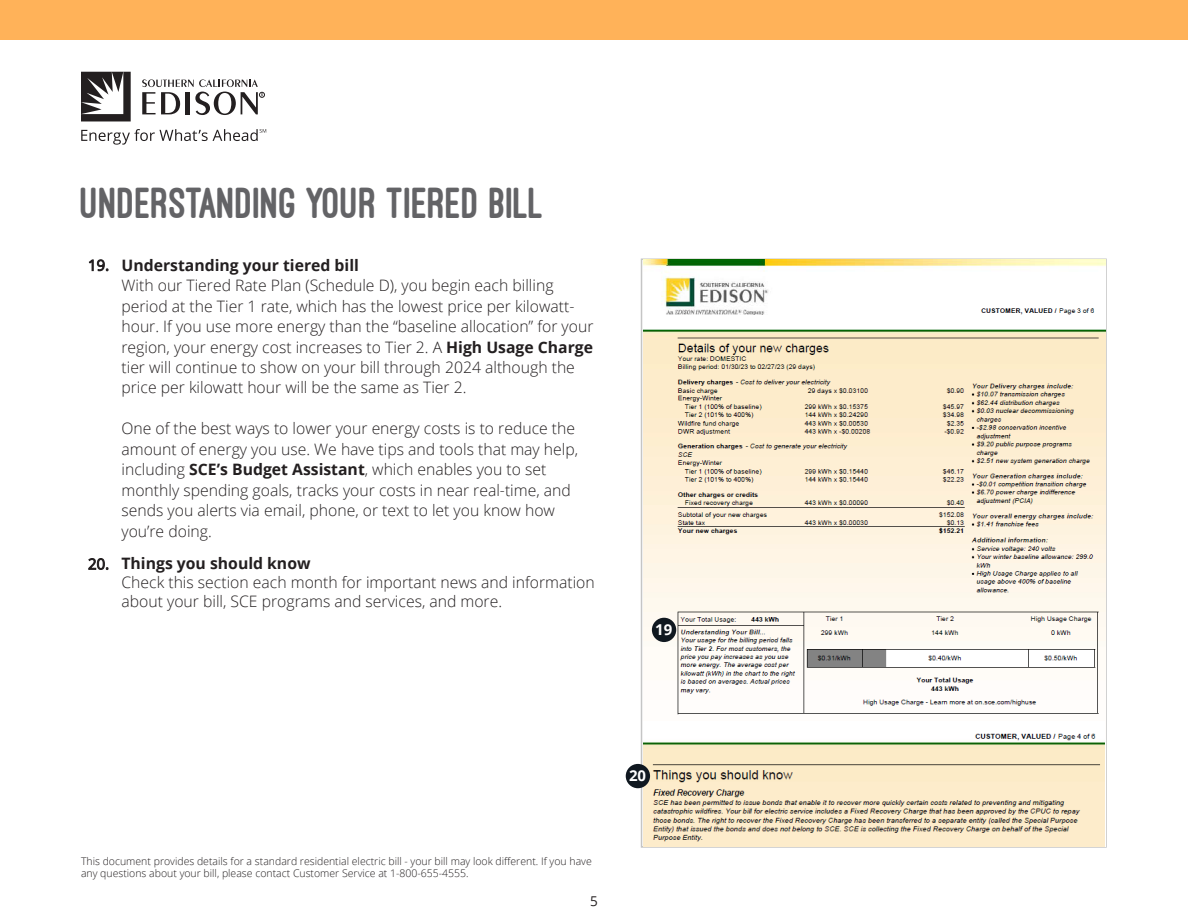
<style>
.page{position:relative;width:1188px;height:918px;background:#fff}
.page>*{position:absolute;margin:0;border:0;box-sizing:border-box;transform-origin:0 0}
.t1{font:800 45px "Ostrich Sans";color:#636366}
.t2{font:300 15.75px/20.4px "Open Sans";color:#231f20}
.t3{font:700 15px "Open Sans";color:#fff}
.t4{font:13.5px "Open Sans";color:#231f20}
.t5{font:300 10.5px/12.6px "Open Sans";color:#231f20}
.s1{font-weight:400;font-size:15px}
.s2{font-weight:700}
</style>
<div class="page">
<div style="left:0;top:0;width:1188px;height:40px;background:#ffb259"></div>
<svg style="left:81px;top:72px;width:50px;height:49px"></svg>
<svg style="left:142px;top:79px;width:123px;height:36px"></svg>
<svg style="left:81px;top:129px;width:185px;height:16px"></svg>
<img style="left:643px;top:260px;width:462px;height:586px">
<div style="left:652px;top:618px;width:24px;height:24px;background:#101820;border-radius:50%"></div>
<img style="left:643px;top:722px;width:461px;height:125px">
<div style="left:626px;top:764px;width:24px;height:24px;background:#101820;border-radius:50%"></div>
<h1 class="t1" style="left:81px;top:179px;width:465px">UNDERSTANDING YOUR TIERED BILL</h1>
<p class="t2" style="left:121px;top:254px;width:474px;text-indent:-33px"><span class="s1">19.</span> <span class="s2">Understanding your tiered bill<br></span>With our Tiered Rate Plan (Schedule D), you begin each billing period at the Tier 1 rate, which has the lowest price per kilowatt&shy;hour. If you use more energy than the “baseline allocation” for your region, your energy cost increases to Tier 2. A <span class="s2">High Usage Charge </span>tier will continue to show on your bill through 2024 although the price per kilowatt hour will be the same as Tier 2.</p>
<p class="t2" style="left:121px;top:418px;width:458px">One of the best ways to lower your energy costs is to reduce the amount of energy you use. We have tips and tools that may help, including <span class="s2">SCE’s Budget Assistant</span>, which enables you to set monthly spending goals, tracks your costs in near real-time, and sends you alerts via email, phone, or text to let you know how you’re doing.</p>
<p class="t2" style="left:121px;top:554px;width:475px;line-height:18.9px;text-indent:-33px"><span class="s1">20.</span> <span class="s2">Things you should know<br></span>Check this section each month for important news and information about your bill, SCE programs and services, and more.</p>
<p class="t3" style="left:655px;top:619px;width:19px">19</p>
<p class="t5" style="left:81px;top:854px;width:512px">This document provides details for a standard residential electric bill - your bill may look different. If you have any questions about your bill, please contact Customer Service at 1-800-655-4555.</p>
<p class="t4" style="left:590px;top:891px;width:9px">5</p>
<p class="t3" style="left:629px;top:765px;width:19px">20</p>
</div>
